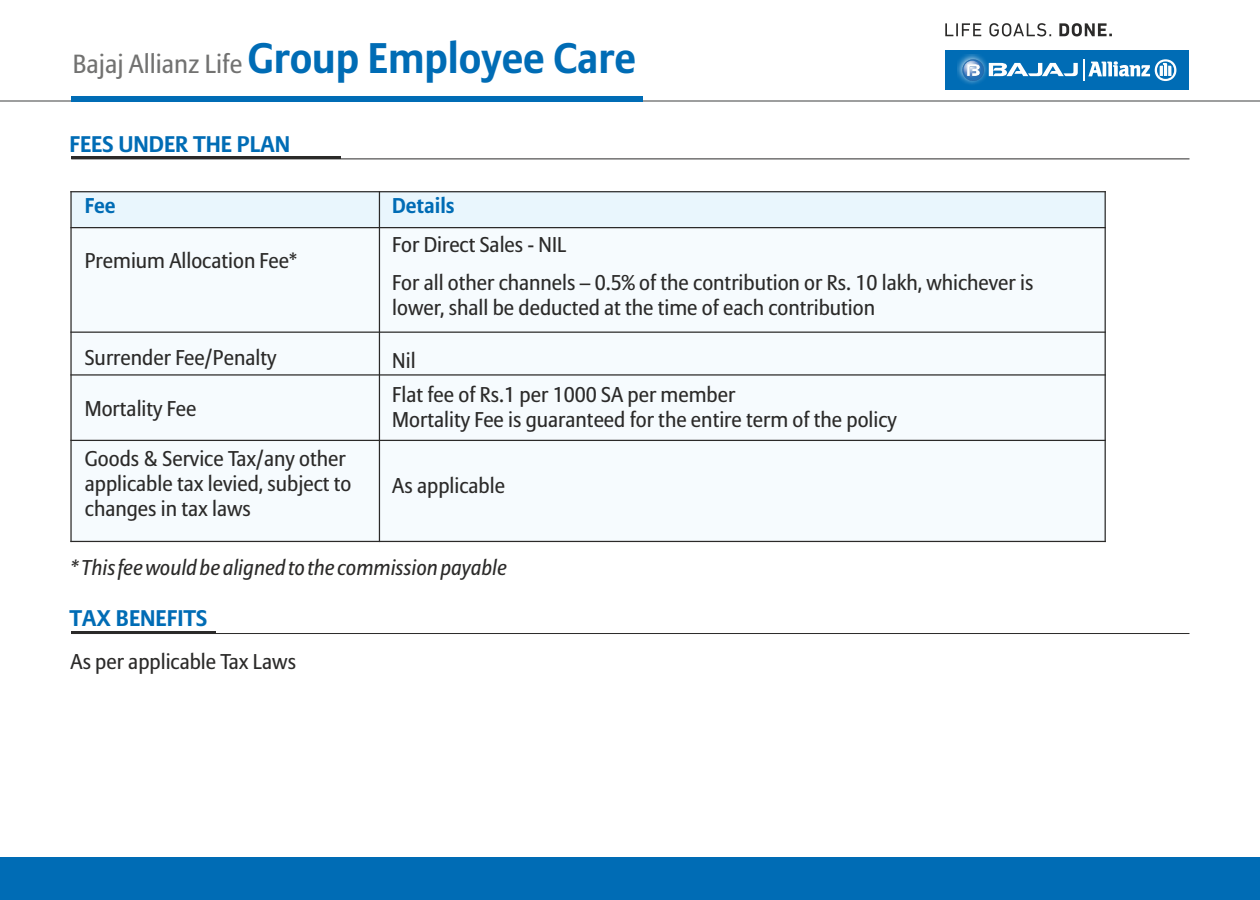
<style>
.page{position:relative;width:1260px;height:900px;background:#fff}
.page>*{position:absolute;margin:0;border:0;box-sizing:border-box;transform-origin:0 0}
.t1{font:700 42.5px "Allianz Sans";color:#006cb5}
.t2{font:700 22.5px "Allianz Sans";color:#006cb5;scale:1.05 1}
.t3{font:21.25px/25.2px "Allianz Sans";color:#2b2a29}
.t4{font:italic 300 21.25px "Allianz Sans";color:#2b2a29}
.t5{font:700 21.25px "Allianz Sans";color:#006cb5}
.s1{font-weight:400;font-size:26px;color:#727271}
</style>
<div class="page">
<div style="left:0;top:858px;width:1260px;height:42px;background:#006cb5"></div>
<hr style="left:0;top:100px;width:1260px;height:2px;background:#9d9e9e">
<div style="left:945px;top:50px;width:244px;height:39px;background:#006cb5"></div>
<img style="left:958px;top:55px;width:24px;height:29px">
<svg style="left:961px;top:58px;width:215px;height:24px"></svg>
<svg style="left:945px;top:23px;width:167px;height:13px"></svg>
<div style="left:71px;top:96px;width:571px;height:6px;background:#006cb5"></div>
<hr style="left:71px;top:158px;width:1119px;height:1px;background:#2b2a29">
<hr style="left:71px;top:156px;width:270px;height:3px;background:#2b2a29">
<div style="left:71px;top:192px;width:1034px;height:349px;background:#f6fbfe"></div>
<div style="left:71px;top:192px;width:308px;height:36px;background:#e9f6fd"></div>
<div style="left:379px;top:192px;width:726px;height:36px;background:#e9f6fd"></div>
<hr style="left:70px;top:191px;width:2px;height:351px;background:#2b2a29">
<hr style="left:379px;top:191px;width:1px;height:351px;background:#2b2a29">
<hr style="left:1105px;top:191px;width:1px;height:351px;background:#2b2a29">
<hr style="left:70px;top:541px;width:1036px;height:1px;background:#2b2a29">
<hr style="left:70px;top:440px;width:1036px;height:1px;background:#2b2a29">
<hr style="left:70px;top:374px;width:1036px;height:2px;background:#2b2a29">
<hr style="left:70px;top:332px;width:1036px;height:1px;background:#2b2a29">
<hr style="left:70px;top:227px;width:1036px;height:1px;background:#2b2a29">
<hr style="left:70px;top:191px;width:1036px;height:1px;background:#2b2a29">
<hr style="left:71px;top:633px;width:1119px;height:1px;background:#2b2a29">
<hr style="left:71px;top:631px;width:144px;height:3px;background:#2b2a29">
<h1 class="t1" style="left:73px;top:40px;width:565px"><span class="s1">Bajaj Allianz Life</span> Group Employee Care</h1>
<p class="t2" style="left:70px;top:134px;width:212px">FEES UNDER THE PLAN</p>
<p class="t5" style="left:85px;top:196px;width:32px">Fee</p>
<p class="t3" style="left:85px;top:249px;width:214px">Premium Allocation Fee*</p>
<p class="t3" style="left:85px;top:347px;width:193px">Surrender Fee/Penalty</p>
<p class="t3" style="left:85px;top:398px;width:113px">Mortality Fee</p>
<p class="t3" style="left:85px;top:447px;width:268px">Goods &amp; Service Tax/any other applicable tax levied, subject to changes in tax laws</p>
<p class="t5" style="left:392px;top:197px;width:64px">Details</p>
<p class="t3" style="left:392px;top:228px;width:643px;line-height:37.8px">For Direct Sales - NIL<br>For all other channels – 0.5% of the contribution or Rs. 10 lakh, whichever is</p>
<p class="t3" style="left:392px;top:297px;width:484px">lower, shall be deducted at the time of each contribution</p>
<p class="t3" style="left:392px;top:345px;width:345px;line-height:33.8px">Nil<br>Flat fee of Rs.1 per 1000 SA per member</p>
<p class="t3" style="left:392px;top:409px;width:506px">Mortality Fee is guaranteed for the entire term of the policy</p>
<p class="t3" style="left:392px;top:475px;width:114px">As applicable</p>
<p class="t4" style="left:70px;top:559px;width:438px">* This fee would be aligned to the commission payable</p>
<p class="t2" style="left:70px;top:609px;width:133px">TAX BENEFITS</p>
<p class="t3" style="left:70px;top:651px;width:227px">As per applicable Tax Laws</p>
</div>
